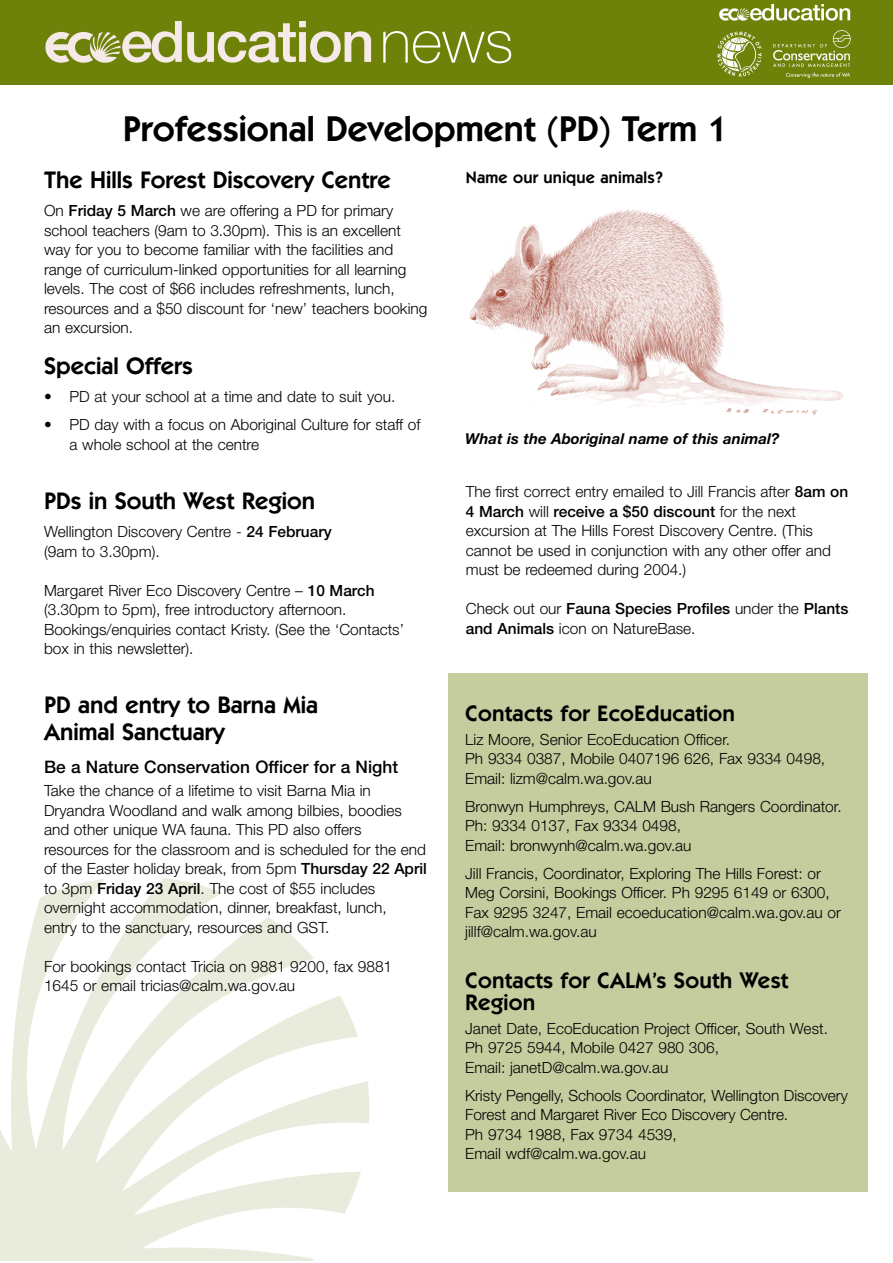
<style>
.page{position:relative;width:893px;height:1263px;background:#fff}
.page>*{position:absolute;margin:0;border:0;box-sizing:border-box;transform-origin:0 0}
.t1{font:100 60px "Helvetica Neue";color:#fff}
.t2{font:600 36px "Itc Kabel";color:#000}
.t3{font:600 24px/27px "Itc Kabel";color:#000}
.t4{font:600 22.5px/22.5px "Itc Kabel";letter-spacing:.01em;color:#000}
.t5{font:500 17.25px "Helvetica Neue";color:#000}
.t6{font:600 16.5px "Itc Kabel";letter-spacing:.01em;color:#000}
.t7{font:300 15.45px/19.5px "Helvetica Neue";color:#000}
.t8{font:italic 700 15px "Helvetica Neue";color:#000}
.s1{font-weight:500}
</style>
<div class="page">
<div style="left:448px;top:673px;width:419px;height:519px;background:#c5cd9f"></div>
<img style="left:0;top:878px;width:369px;height:383px">
<div style="left:0;top:0;width:892px;height:84px;background:#6e820a"></div>
<img style="left:45px;top:21px;width:327px;height:42px">
<img style="left:717px;top:4px;width:133px;height:74px">
<img style="left:470px;top:209px;width:374px;height:206px">
<h1 class="t1" style="left:380px;top:20px;width:135px">news</h1>
<h2 class="t2" style="left:123px;top:116px;width:607px">Professional Development (PD) Term 1</h2>
<h3 class="t3" style="left:44px;top:169px;width:348px">The Hills Forest Discovery Centre</h3>
<p class="t7" style="left:44px;top:203px;width:385px">On <span class="s1">Friday 5 March</span> we are offering a PD for primary school teachers (9am to 3.30pm). This is an excellent way for you to become familiar with the facilities and range of curriculum-linked opportunities for all learning levels. The cost of $66 includes refreshments, lunch, resources and a $50 discount for ‘new’ teachers booking an excursion.</p>
<h3 class="t3" style="left:44px;top:355px;width:150px">Special Offers</h3>
<p class="t7" style="left:44px;top:389px;width:353px">• PD at your school at a time and date to suit you.</p>
<p class="t7" style="left:70px;top:417px;width:352px;text-indent:-26px">• PD day with a focus on Aboriginal Culture for staff of a whole school at the centre</p>
<h3 class="t3" style="left:44px;top:489px;width:273px">PDs in South West Region</h3>
<p class="t7" style="left:44px;top:523px;width:289px">Wellington Discovery Centre - <span class="s1">24 February </span>(9am to 3.30pm).</p>
<p class="t7" style="left:44px;top:582px;width:361px">Margaret River Eco Discovery Centre – <span class="s1">10 March </span>(3.30pm to 5pm), free introductory afternoon.<br>Bookings/enquiries contact Kristy. (See the ‘Contacts’ box in this newsletter).</p>
<h3 class="t3" style="left:44px;top:694px;width:275px">PD and entry to Barna Mia<br>Animal Sanctuary</h3>
<p class="t5" style="left:44px;top:760px;width:355px">Be a Nature Conservation Officer for a Night</p>
<p class="t7" style="left:44px;top:783px;width:384px">Take the chance of a lifetime to visit Barna Mia in Dryandra Woodland and walk among bilbies, boodies and other unique WA fauna. This PD also offers resources for the classroom and is scheduled for the end of the Easter holiday break, from 5pm <span class="s1">Thursday 22 April </span>to 3pm <span class="s1">Friday 23 April</span>. The cost of $55 includes overnight accommodation, dinner, breakfast, lunch,<br>entry to the sanctuary, resources and GST.</p>
<p class="t7" style="left:44px;top:958px;width:350px">For bookings contact Tricia on 9881 9200, fax 9881<br>1645 or email tricias@calm.wa.gov.au</p>
<p class="t6" style="left:466px;top:172px;width:199px">Name our unique animals?</p>
<p class="t8" style="left:465px;top:434px;width:316px">What is the Aboriginal name of this animal?</p>
<p class="t7" style="left:466px;top:483px;width:384px">The first correct entry emailed to Jill Francis after <span class="s1">8am on 4 March</span> will <span class="s1">receive a $50 discount</span> for the next excursion at The Hills Forest Discovery Centre. (This cannot be used in conjunction with any other offer and must be redeemed during 2004.)</p>
<p class="t7" style="left:466px;top:600px;width:384px">Check out our <span class="s1">Fauna Species Profiles</span> under the <span class="s1">Plants and Animals</span> icon on NatureBase.</p>
<h3 class="t4" style="left:465px;top:704px;width:271px">Contacts for EcoEducation</h3>
<p class="t7" style="left:465px;top:731px;width:361px">Liz Moore, Senior EcoEducation Officer.<br>Ph 9334 0387, Mobile 0407196 626, Fax 9334 0498,<br>Email: lizm@calm.wa.gov.au</p>
<p class="t7" style="left:465px;top:798px;width:378px">Bronwyn Humphreys, CALM Bush Rangers Coordinator.<br>Ph: 9334 0137, Fax 9334 0498,<br>Email: bronwynh@calm.wa.gov.au</p>
<p class="t7" style="left:465px;top:865px;width:377px">Jill Francis, Coordinator, Exploring The Hills Forest: or Meg Corsini, Bookings Officer. Ph 9295 6149 or 6300, Fax 9295 3247, Email ecoeducation@calm.wa.gov.au or jillf@calm.wa.gov.au</p>
<h3 class="t4" style="left:465px;top:970px;width:324px">Contacts for CALM’s South West<br>Region</h3>
<p class="t7" style="left:465px;top:1020px;width:364px">Janet Date, EcoEducation Project Officer, South West.<br>Ph 9725 5944, Mobile 0427 980 306,<br>Email: janetD@calm.wa.gov.au</p>
<p class="t7" style="left:465px;top:1087px;width:384px">Kristy Pengelly, Schools Coordinator, Wellington Discovery Forest and Margaret River Eco Discovery Centre.<br>Ph 9734 1988, Fax 9734 4539,<br>Email wdf@calm.wa.gov.au</p>
</div>
